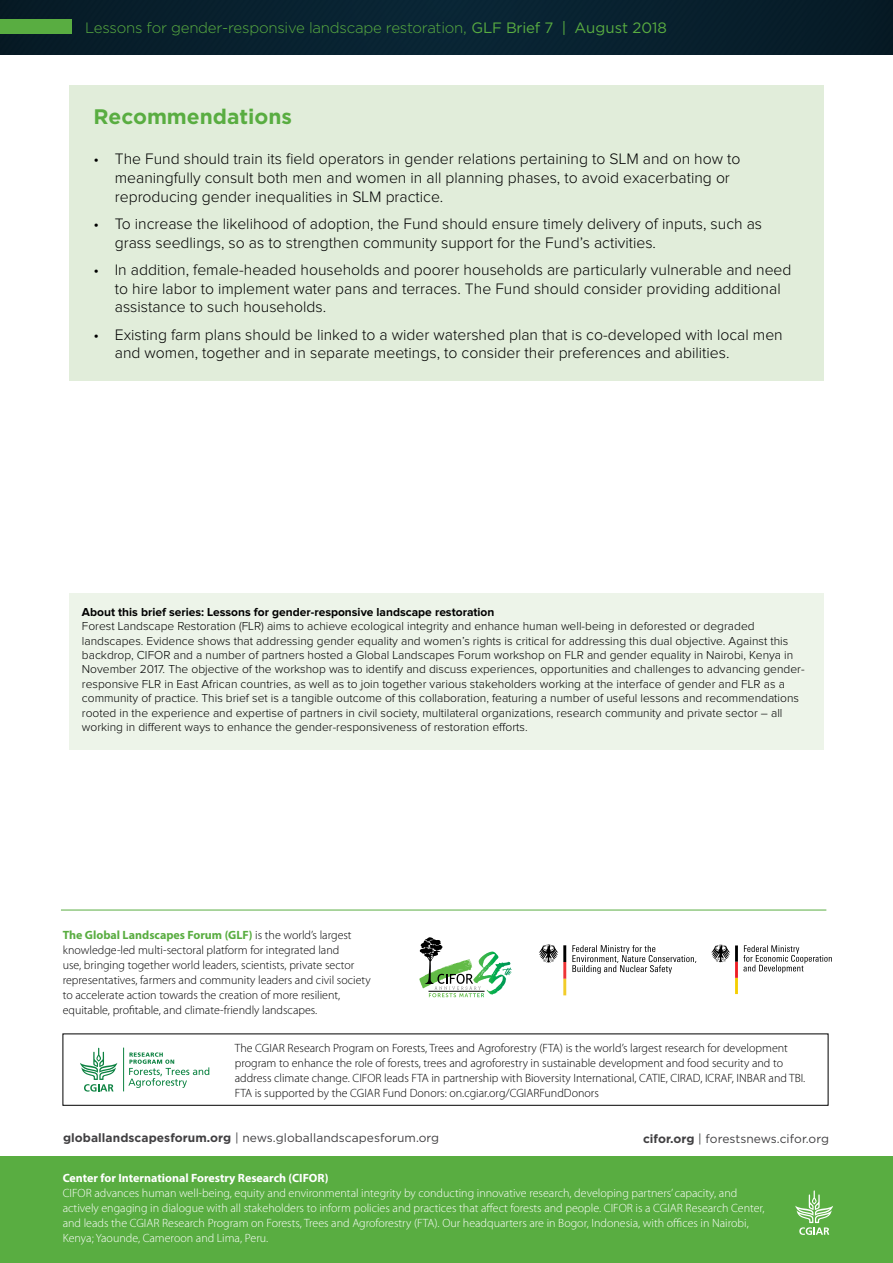
<style>
.page{position:relative;width:893px;height:1263px;background:#fff}
.page>*{position:absolute;margin:0;border:0;box-sizing:border-box;transform-origin:0 0}
.t1{font:700 21px "Gotham";color:#59ad41}
.t2{font:300 15.75px/18.8px "Proxima Nova";color:#000}
.t3{font:300 15px "Gotham";letter-spacing:-.015em;color:#59ad41}
.t4{font:300 12px/14.4px "Proxima Nova";color:#000}
.t5{font:300 12px/15px "Myriad Pro";color:#000}
.t6{font:300 12px/15px "Myriad Pro";color:#fff}
.t7{font:12px "Gotham";letter-spacing:.005em;color:#414042}
.t8{font:700 12px "Proxima Nova";color:#000}
.t9{font:700 12px "Myriad Pro";color:#fff}
.s1{font-size:16.5px}
.s2{font-weight:400}
.s3{font-weight:700;color:#59ad41}
.s4{font-weight:700}
</style>
<div class="page">
<div style="left:69px;top:85px;width:755px;height:296px;background:#e1edda"></div>
<svg style="left:502px;top:967px;width:8px;height:8px"></svg>
<svg style="left:419px;top:937px;width:76px;height:60px"></svg>
<svg style="left:711px;top:945px;width:121px;height:49px"></svg>
<svg style="left:539px;top:944px;width:27px;height:51px"></svg>
<svg style="left:572px;top:945px;width:124px;height:29px"></svg>
<svg style="left:80px;top:1047px;width:37px;height:44px"></svg>
<svg style="left:128px;top:1052px;width:81px;height:36px"></svg>
<hr style="left:123px;top:1047px;width:1px;height:44px;background:#0c8241">
<hr style="left:61px;top:910px;width:765px;height:1px;background:#59ad41">
<div style="left:0;top:0;width:893px;height:54px;background:#08202e"></div>
<div style="left:0;top:20px;width:72px;height:14px;background:#59ad41"></div>
<div style="left:69px;top:593px;width:755px;height:157px;background:#edf4e9"></div>
<div style="left:0;top:1157px;width:893px;height:106px;background:#59ad41"></div>
<svg style="left:795px;top:1190px;width:38px;height:45px"></svg>
<p class="t3" style="left:85px;top:18px;width:583px">Lessons for gender-responsive landscape restoration<span class="s1">,</span> <span class="s2">GLF Brief 7 | August 2018</span></p>
<h1 class="t1" style="left:94px;top:103px;width:200px">Recommendations</h1>
<h2 class="t2" style="left:115px;top:150px;width:627px;text-indent:-21px">• The Fund should train its field operators in gender relations pertaining to SLM and on how to meaningfully consult both men and women in all planning phases, to avoid exacerbating or reproducing gender inequalities in SLM practice.</h2>
<h2 class="t2" style="left:115px;top:215px;width:649px;text-indent:-21px">• To increase the likelihood of adoption, the Fund should ensure timely delivery of inputs, such as grass seedlings, so as to strengthen community support for the Fund’s activities.</h2>
<h2 class="t2" style="left:115px;top:261px;width:678px;text-indent:-21px">• In addition, female-headed households and poorer households are particularly vulnerable and need to hire labor to implement water pans and terraces. The Fund should consider providing additional assistance to such households.</h2>
<h2 class="t2" style="left:115px;top:326px;width:669px;text-indent:-21px">• Existing farm plans should be linked to a wider watershed plan that is co-developed with local men and women, together and in separate meetings, to consider their preferences and abilities.</h2>
<p class="t8" style="left:82px;top:606px;width:414px">About this brief series: Lessons for gender-responsive landscape restoration</p>
<p class="t4" style="left:82px;top:619px;width:724px">Forest Landscape Restoration (FLR) aims to achieve ecological integrity and enhance human well-being in deforested or degraded landscapes. Evidence shows that addressing gender equality and women’s rights is critical for addressing this dual objective. Against this backdrop, CIFOR and a number of partners hosted a Global Landscapes Forum workshop on FLR and gender equality in Nairobi, Kenya in November 2017. The objective of the workshop was to identify and discuss experiences, opportunities and challenges to advancing gender&shy;responsive FLR in East African countries, as well as to join together various stakeholders working at the interface of gender and FLR as a community of practice. This brief set is a tangible outcome of this collaboration, featuring a number of useful lessons and recommendations rooted in the experience and expertise of partners in civil society, multilateral organizations, research community and private sector – all working in different ways to enhance the gender-responsiveness of restoration efforts.</p>
<p class="t5" style="left:63px;top:927px;width:309px"><span class="s3">The Global Landscapes Forum (GLF)</span> is the world’s largest knowledge-led multi-sectoral platform for integrated land<br>use, bringing together world leaders, scientists, private sector representatives, farmers and community leaders and civil society to accelerate action towards the creation of more resilient, equitable, profitable, and climate-friendly landscapes.</p>
<p class="t5" style="left:235px;top:1040px;width:572px">The CGIAR Research Program on Forests, Trees and Agroforestry (FTA) is the world’s largest research for development program to enhance the role of forests, trees and agroforestry in sustainable development and food security and to address climate change. CIFOR leads FTA in partnership with Bioversity International, CATIE, CIRAD, ICRAF, INBAR and TBI.<br>FTA is supported by the CGIAR Fund Donors: on.cgiar.org/CGIARFundDonors</p>
<p class="t7" style="left:63px;top:1130px;width:378px"><span class="s4">globallandscapesforum.org</span> | news.globallandscapesforum.org</p>
<p class="t7" style="left:643px;top:1131px;width:188px"><span class="s4">cifor.org</span> | forestsnews.cifor.org</p>
<p class="t9" style="left:63px;top:1170px;width:267px">Center for International Forestry Research (CIFOR)</p>
<p class="t6" style="left:63px;top:1185px;width:703px">CIFOR advances human well-being, equity and environmental integrity by conducting innovative research, developing partners’ capacity, and actively engaging in dialogue with all stakeholders to inform policies and practices that affect forests and people. CIFOR is a CGIAR Research Center, and leads the CGIAR Research Program on Forests, Trees and Agroforestry (FTA). Our headquarters are in Bogor, Indonesia, with offices in Nairobi, Kenya; Yaounde, Cameroon and Lima, Peru.</p>
</div>
